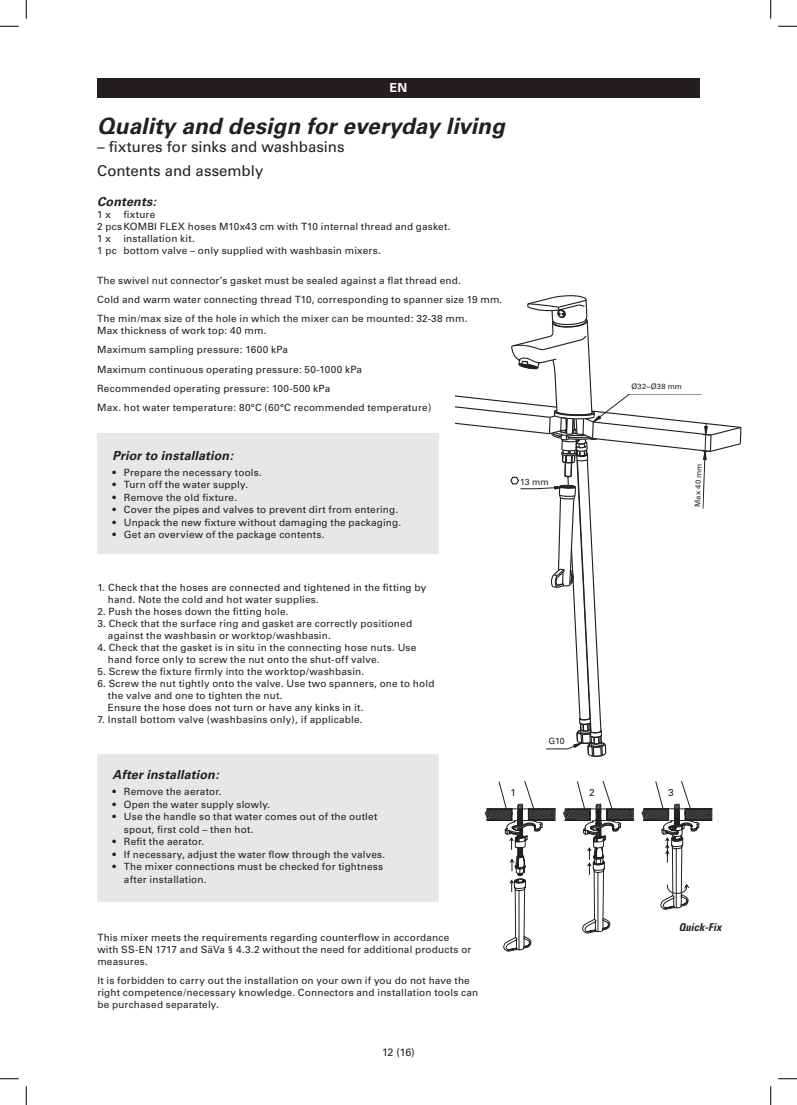
<style>
.page{position:relative;width:797px;height:1105px;background:#fff}
.page>*{position:absolute;margin:0;border:0;box-sizing:border-box;transform-origin:0 0}
.t1{font:italic 700 22.5px "Univers";letter-spacing:.005em;color:#231f20}
.t2{font:15px/24.4px "Univers";color:#231f20}
.t3{font:italic 700 12.5px "Univers";letter-spacing:.01em;color:#231f20}
.t4{font:700 12.5px "Univers";color:#fff}
.t5{font:italic 700 condensed 10.75px "Univers";color:#231f20}
.t6{font:10.75px "Univers LT Std";color:#231f20}
.t7{font:10px/12px "Univers";letter-spacing:.015em;color:#231f20}
.t8{font:8.75px "Univers";letter-spacing:-.015em;color:#231f20}
.t9{font:7.5px "Univers";letter-spacing:.03em;color:#231f20}
.s1{font-weight:700;font-style:italic;font-stretch:condensed;font-size:10.75px}
</style>
<div class="page">
<div style="left:97px;top:78px;width:602px;height:19px;background:#231f20"></div>
<div style="left:97px;top:755px;width:341px;height:147px;background:#e6e7e9"></div>
<div style="left:97px;top:433px;width:341px;height:121px;background:#e6e7e9"></div>
<svg style="left:455px;top:295px;width:287px;height:462px"></svg>
<svg style="left:485px;top:781px;width:228px;height:170px"></svg>
<div style="left:637px;top:936px;width:95px;height:28px;background:#fff"></div>
<div style="left:506px;top:785px;width:14px;height:14px;background:#fff"></div>
<div style="left:585px;top:785px;width:14px;height:14px;background:#fff"></div>
<div style="left:664px;top:785px;width:13px;height:14px;background:#fff"></div>
<svg style="left:0;top:25px;width:19px;height:2px"></svg>
<svg style="left:778px;top:25px;width:19px;height:2px"></svg>
<svg style="left:0;top:1078px;width:19px;height:1px"></svg>
<svg style="left:778px;top:1078px;width:19px;height:1px"></svg>
<svg style="left:25px;top:0;width:2px;height:19px"></svg>
<svg style="left:25px;top:1086px;width:2px;height:19px"></svg>
<svg style="left:770px;top:0;width:1px;height:19px"></svg>
<svg style="left:770px;top:1086px;width:1px;height:19px"></svg>
<p class="t4" style="left:389px;top:81px;width:19px">EN</p>
<h1 class="t1" style="left:97px;top:113px;width:409px">Quality and design for everyday living</h1>
<h2 class="t2" style="left:97px;top:135px;width:249px">– fixtures for sinks and washbasins<br>Contents and assembly</h2>
<p class="t3" style="left:97px;top:195px;width:61px">Contents:</p>
<p class="t7" style="left:97px;top:209px;width:355px">1 x fixture<br>2 pcsKOMBI FLEX hoses M10x43 cm with T10 internal thread and gasket.<br>1 x installation kit.<br>1 pc bottom valve – only supplied with washbasin mixers.</p>
<p class="t7" style="left:97px;top:271px;width:407px;line-height:19.1px">The swivel nut connector’s gasket must be sealed against a flat thread end.<br>Cold and warm water connecting thread T10, corresponding to spanner size 19 mm.<br>The min/max size of the hole in which the mixer can be mounted: 32-38 mm.</p>
<p class="t7" style="left:97px;top:321px;width:336px;line-height:19.1px">Max thickness of work top: 40 mm.<br>Maximum sampling pressure: 1600 kPa<br>Maximum continuous operating pressure: 50-1000 kPa Recommended operating pressure: 100-500 kPa<br>Max. hot water temperature: 80°C (60°C recommended temperature)</p>
<p class="t3" style="left:113px;top:448px;width:122px">Prior to installation:</p>
<p class="t7" style="left:113px;top:466px;width:151px">• Prepare the necessary tools.</p>
<p class="t7" style="left:113px;top:479px;width:137px">• Turn off the water supply.</p>
<p class="t7" style="left:113px;top:491px;width:126px">• Remove the old fixture.</p>
<p class="t7" style="left:113px;top:504px;width:287px">• Cover the pipes and valves to prevent dirt from entering.</p>
<p class="t7" style="left:113px;top:516px;width:290px">• Unpack the new fixture without damaging the packaging.</p>
<p class="t7" style="left:113px;top:529px;width:213px">• Get an overview of the package contents.</p>
<p class="t8" style="left:520px;top:476px;width:30px">13 mm</p>
<p class="t9" style="left:631px;top:382px;width:52px">Ø32~Ø38 mm</p>
<p class="t9" style="left:693px;top:507px;width:45px;rotate:-88deg">Max 40 mm</p>
<p class="t7" style="left:108px;top:581px;width:320px;text-indent:-11px">1. Check that the hoses are connected and tightened in the fitting by hand. Note the cold and hot water supplies.</p>
<p class="t7" style="left:97px;top:605px;width:193px">2. Push the hoses down the fitting hole.</p>
<p class="t7" style="left:108px;top:617px;width:306px;text-indent:-11px">3. Check that the surface ring and gasket are correctly positioned against the washbasin or worktop/washbasin.</p>
<p class="t7" style="left:108px;top:641px;width:310px;text-indent:-11px">4. Check that the gasket is in situ in the connecting hose nuts. Use hand force only to screw the nut onto the shut-off valve.</p>
<p class="t7" style="left:97px;top:665px;width:268px">5. Screw the fixture firmly into the worktop/washbasin.</p>
<p class="t7" style="left:108px;top:677px;width:328px;text-indent:-11px">6. Screw the nut tightly onto the valve. Use two spanners, one to hold the valve and one to tighten the nut.<br>Ensure the hose does not turn or have any kinks in it.</p>
<p class="t7" style="left:97px;top:713px;width:267px">7. Install bottom valve (washbasins only), if applicable.</p>
<p class="t3" style="left:113px;top:767px;width:108px">After installation:</p>
<p class="t7" style="left:113px;top:786px;width:110px">• Remove the aerator.</p>
<p class="t7" style="left:113px;top:798px;width:159px">• Open the water supply slowly.</p>
<p class="t7" style="left:124px;top:810px;width:255px;line-height:12.5px;text-indent:-11px">• Use the handle so that water comes out of the outlet spout, first cold – then hot.</p>
<p class="t7" style="left:113px;top:836px;width:93px">• Refit the aerator.</p>
<p class="t7" style="left:113px;top:848px;width:274px">• If necessary, adjust the water flow through the valves.</p>
<p class="t7" style="left:124px;top:860px;width:261px;line-height:12.5px;text-indent:-11px">• The mixer connections must be checked for tightness after installation.</p>
<p class="t8" style="left:548px;top:736px;width:18px">G10</p>
<p class="t7" style="left:510px;top:786px;width:9px">1<span class="s1">1</span></p>
<p class="t7" style="left:589px;top:786px;width:10px">2<span class="s1">2</span></p>
<p class="t7" style="left:668px;top:786px;width:10px">3<span class="s1">3</span></p>
<p class="t7" style="left:97px;top:931px;width:375px">This mixer meets the requirements regarding counterflow in accordance with SS-EN 1717 and SäVa § 4.3.2 without the need for additional products or measures.</p>
<p class="t7" style="left:97px;top:974px;width:382px">It is forbidden to carry out the installation on your own if you do not have the right competence/necessary knowledge. Connectors and installation tools can be purchased separately.</p>
<p class="t6" style="left:382px;top:1046px;width:34px">12 (16)</p>
<p class="t5" style="left:679px;top:921px;width:44px">Quick-Fix</p>
</div>
